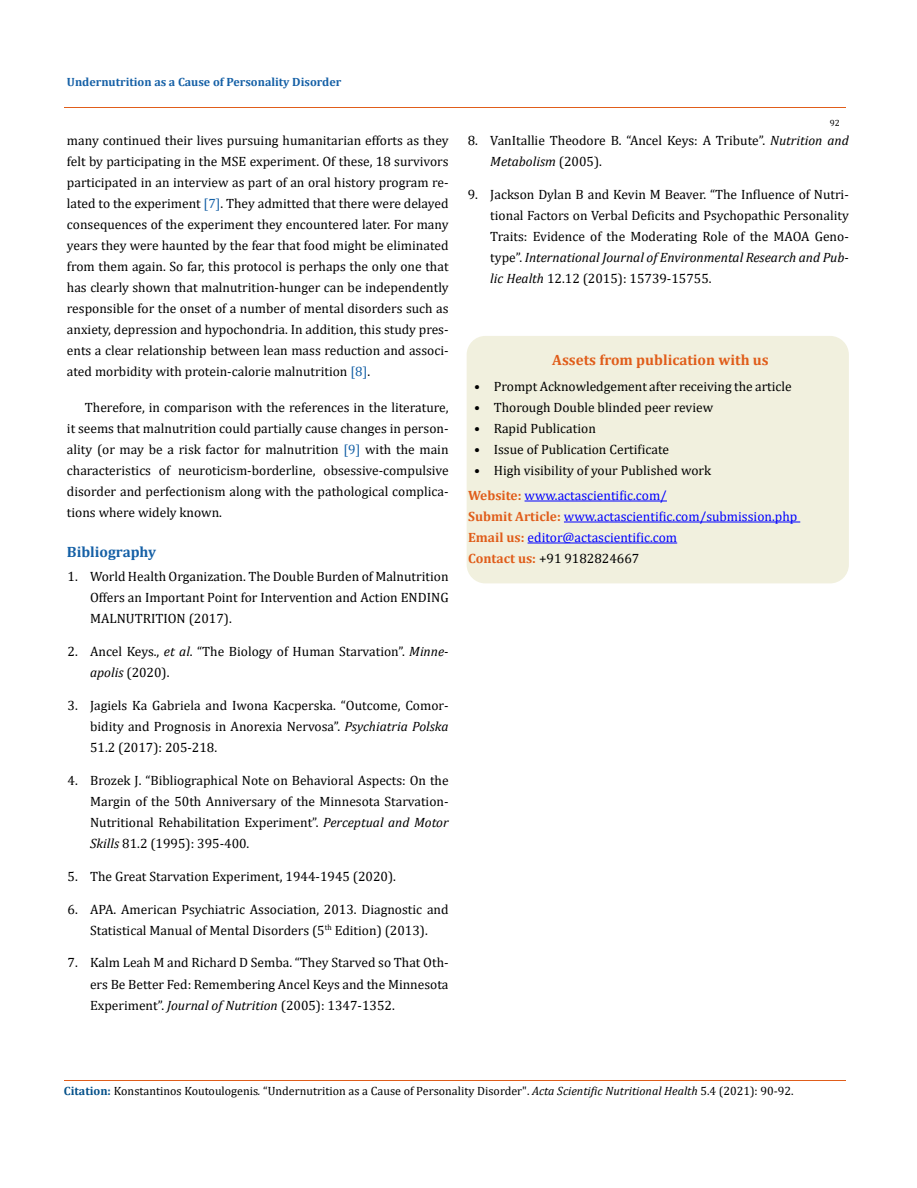
<style>
.page{position:relative;width:917px;height:1188px;background:#fff}
.page>*{position:absolute;margin:0;border:0;box-sizing:border-box;transform-origin:0 0}
.t1{font:700 15px "Cambria";color:#e05d1a}
.t2{font:700 15px "Cambria";color:#1560a6}
.t3{font:13.5px/21px "Cambria";color:#000;text-align:justify}
.t4{font:13.5px/21px "Cambria";color:#00f}
.t5{font:12px "Cambria";color:#000}
.t6{font:700 12px "Cambria";color:#1560a6}
.t7{font:9px "Cambria";color:#000}
.s1{color:#1560a6}
.s2{font-style:italic}
.s3{font-weight:700;color:#e05d1a}
.s4{color:#000}
.s5{font-weight:700;color:#035089}
</style>
<div class="page">
<div style="left:467px;top:337px;width:381px;height:246px;background:#f1f0de;border-radius:18px"></div>
<div style="left:466px;top:336px;width:382px;height:247px;border:2px solid #f1f0de;border-radius:18px"></div>
<hr style="left:524px;top:501px;width:143px;height:1px;background:#00f">
<hr style="left:564px;top:522px;width:236px;height:1px;background:#00f">
<hr style="left:527px;top:543px;width:150px;height:1px;background:#00f">
<hr style="left:64px;top:108px;width:781px;height:1px;background:#e05d1a">
<hr style="left:64px;top:1080px;width:781px;height:1px;background:#e05d1a">
<p class="t6" style="left:67px;top:73px;width:276px">Undernutrition as a Cause of Personality Disorder</p>
<p class="t3" style="left:67px;top:130px;width:383px">many continued their lives pursuing humanitarian efforts as they felt by participating in the MSE experiment. Of these, 18 survivors participated in an interview as part of an oral history program re&shy;lated to the experiment <span class="s1">[7]</span>. They admitted that there were delayed consequences of the experiment they encountered later. For many years they were haunted by the fear that food might be eliminated from them again. So far, this protocol is perhaps the only one that has clearly shown that malnutrition-hunger can be independently responsible for the onset of a number of mental disorders such as anxiety, depression and hypochondria. In addition, this study pres&shy;ents a clear relationship between lean mass reduction and associ&shy;ated morbidity with protein-calorie malnutrition <span class="s1">[8]</span>.</p>
<p class="t3" style="left:67px;top:397px;width:383px;text-indent:18px">Therefore, in comparison with the references in the literature, it seems that malnutrition could partially cause changes in person&shy;ality (or may be a risk factor for malnutrition <span class="s1">[9]</span> with the main characteristics of neuroticism-borderline, obsessive-compulsive disorder and perfectionism along with the pathological complica&shy;tions where widely known.</p>
<p class="t2" style="left:67px;top:541px;width:91px">Bibliography</p>
<p class="t3" style="left:90px;top:565px;width:360px;text-indent:-23px">1. World Health Organization. The Double Burden of Malnutrition Offers an Important Point for Intervention and Action ENDING MALNUTRITION (2017).</p>
<p class="t3" style="left:90px;top:640px;width:360px;text-indent:-23px">2. Ancel Keys., <span class="s2">et al</span>. “The Biology of Human Starvation”. <span class="s2">Minne&shy;apolis</span> (2020).</p>
<p class="t3" style="left:90px;top:694px;width:360px;text-indent:-23px">3. Jagiels Ka Gabriela and Iwona Kacperska. “Outcome, Comor&shy;bidity and Prognosis in Anorexia Nervosa”. <span class="s2">Psychiatria Polska </span>51.2 (2017): 205-218.</p>
<p class="t3" style="left:90px;top:769px;width:360px;text-indent:-23px">4. Brozek J. “Bibliographical Note on Behavioral Aspects: On the Margin of the 50th Anniversary of the Minnesota Starvation-Nutritional Rehabilitation Experiment”. <span class="s2">Perceptual and Motor Skills</span> 81.2 (1995): 395-400.</p>
<p class="t3" style="left:68px;top:865px;width:330px">5. The Great Starvation Experiment, 1944-1945 (2020).</p>
<p class="t3" style="left:68px;top:898px;width:382px;text-align:center">6. APA. American Psychiatric Association, 2013. Diagnostic and<br>Statistical Manual of Mental Disorders (5<sup>th</sup> Edition) (2013).</p>
<p class="t3" style="left:90px;top:952px;width:360px;text-indent:-23px">7. Kalm Leah M and Richard D Semba. “They Starved so That Oth&shy;ers Be Better Fed: Remembering Ancel Keys and the Minnesota Experiment”. <span class="s2">Journal of Nutrition</span> (2005): 1347-1352.</p>
<p class="t7" style="left:829px;top:118px;width:11px">92</p>
<p class="t3" style="left:490px;top:130px;width:360px;text-indent:-23px">8. VanItallie Theodore B. “Ancel Keys: A Tribute”. <span class="s2">Nutrition and<br>Metabolism</span> (2005).</p>
<p class="t3" style="left:490px;top:184px;width:360px;text-indent:-23px">9. Jackson Dylan B and Kevin M Beaver. “The Influence of Nutri&shy;tional Factors on Verbal Deficits and Psychopathic Personality Traits: Evidence of the Moderating Role of the MAOA Geno&shy;type”. <span class="s2">International Journal of Environmental Research and Pub&shy;lic Health</span> 12.12 (2015): 15739-15755.</p>
<p class="t1" style="left:552px;top:349px;width:218px">Assets from publication with us</p>
<p class="t3" style="left:474px;top:375px;width:319px">• Prompt Acknowledgement after receiving the article</p>
<p class="t3" style="left:474px;top:396px;width:240px">• Thorough Double blinded peer review</p>
<p class="t3" style="left:474px;top:417px;width:123px">• Rapid Publication</p>
<p class="t3" style="left:474px;top:438px;width:196px">• Issue of Publication Certificate</p>
<p class="t3" style="left:474px;top:459px;width:238px">• High visibility of your Published work</p>
<p class="t4" style="left:468px;top:485px;width:330px"><span class="s3">Website:</span> www.actascientific.com/<br><span class="s3">Submit Article:</span> www.actascientific.com/submission.php <span class="s3">Email us:</span> editor@actascientific.com<br><span class="s3">Contact us:</span> <span class="s4">+91 9182824667</span></p>
<p class="t5" style="left:64px;top:1084px;width:731px"><span class="s5">Citation:</span> Konstantinos Koutoulogenis<span class="s2">.</span> “Undernutrition as a Cause of Personality Disorder". <span class="s2">Acta Scientific Nutritional Health</span> 5.4 (2021): 90-92.</p>
</div>
